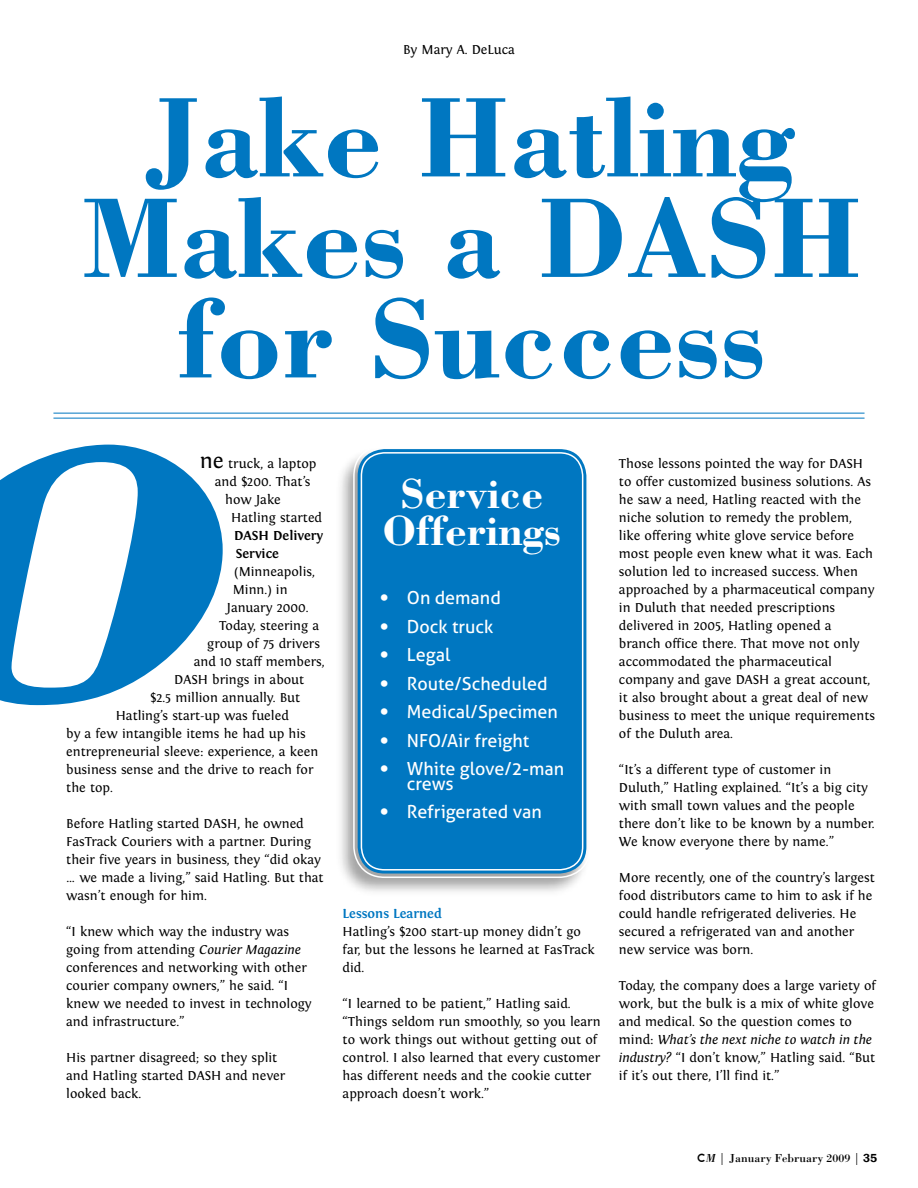
<style>
.page{position:relative;width:918px;height:1188px;background:#fff}
.page>*{position:absolute;margin:0;border:0;box-sizing:border-box;transform-origin:0 0}
.t1{font:700 117px/100.5px "Bodoni";color:#0077c1;text-align:center}
.t2{font:700 43.5px/37.5px "Bodoni";color:#fff;text-align:center}
.t3{font:18px/15px "Aller";color:#fff}
.t4{font:13.5px/18px "Fontin";color:#000}
.t5{font:700 13.5px/18px "Fontin";color:#000}
.t6{font:700 13.5px "Fontin";color:#0077c1}
.t7{font:12px "Bodoni";color:#000}
.s1{font-size:22.5px}
.s2{font-style:italic}
.s3{font-family:"Telegrafico";font-size:15.75px}
.s4{font-family:"Franklin Gothic";font-weight:600}
</style>
<div class="page">
<svg style="left:0;top:445px;width:223px;height:260px"></svg>
<hr style="left:53px;top:413px;width:812px;height:1px;background:#0077c1">
<hr style="left:53px;top:418px;width:812px;height:1px;background:#0077c1">
<div style="left:335px;top:448px;width:255px;height:450px;background:#000;opacity:.35"></div>
<div style="left:358px;top:449px;width:228px;height:425px;background:#0077c1;border-radius:27px"></div>
<div style="left:353px;top:445px;width:238px;height:433px;border:2px solid #fff;border-radius:31px"></div>
<div style="left:361px;top:452px;width:222px;height:419px;border:2px solid #fff;border-radius:23px"></div>
<p class="t4" style="left:403px;top:40px;width:113px">By Mary A. DeLuca</p>
<h1 class="t1" style="left:82px;top:85px;width:782px">Jake Hatling<br>Makes a DASH for Success</h1>
<p class="t4" style="left:200px;top:454px;width:118px"><span class="s1">ne</span> truck, a laptop</p>
<p class="t4" style="left:215px;top:472px;width:97px">and $200. That’s</p>
<p class="t4" style="left:225px;top:490px;width:57px">how Jake</p>
<p class="t4" style="left:231px;top:508px;width:92px">Hatling started</p>
<p class="t5" style="left:234px;top:526px;width:91px">DASH Delivery<br>Service</p>
<p class="t4" style="left:234px;top:562px;width:82px">(Minneapolis,</p>
<p class="t4" style="left:233px;top:580px;width:56px">Minn.) in</p>
<p class="t4" style="left:227px;top:598px;width:83px">January 2000.</p>
<p class="t4" style="left:219px;top:616px;width:101px">Today, steering a</p>
<p class="t4" style="left:207px;top:634px;width:114px">group of 75 drivers</p>
<p class="t4" style="left:194px;top:652px;width:132px">and 10 staff members,</p>
<p class="t4" style="left:174px;top:670px;width:132px">DASH brings in about</p>
<p class="t4" style="left:150px;top:688px;width:151px">$2.5 million annually. But</p>
<p class="t4" style="left:116px;top:706px;width:175px">Hatling’s start-up was fueled</p>
<p class="t4" style="left:66px;top:724px;width:241px">by a few intangible items he had up his</p>
<p class="t4" style="left:66px;top:742px;width:254px">entrepreneurial sleeve: experience, a keen</p>
<p class="t4" style="left:66px;top:760px;width:249px">business sense and the drive to reach for</p>
<p class="t4" style="left:66px;top:778px;width:48px">the top.</p>
<p class="t4" style="left:66px;top:814px;width:259px">Before Hatling started DASH, he owned FasTrack Couriers with a partner. During their five years in business, they “did okay … we made a living,” said Hatling. But that wasn’t enough for him.</p>
<p class="t4" style="left:66px;top:922px;width:247px">“I knew which way the industry was going from attending <span class="s2">Courier Magazine </span>conferences and networking with other courier company owners,” he said. “I knew we needed to invest in technology and infrastructure.”</p>
<p class="t4" style="left:66px;top:1048px;width:221px">His partner disagreed; so they split and Hatling started DASH and never looked back.</p>
<h2 class="t2" style="left:382px;top:474px;width:180px">Service<br>Offerings</h2>
<h3 class="t3" style="left:380px;top:590px;width:122px">• On demand</h3>
<h3 class="t3" style="left:380px;top:619px;width:115px">• Dock truck</h3>
<h3 class="t3" style="left:380px;top:647px;width:72px">• Legal</h3>
<h3 class="t3" style="left:380px;top:676px;width:169px">• Route/Scheduled</h3>
<h3 class="t3" style="left:380px;top:704px;width:180px">• Medical/Specimen</h3>
<h3 class="t3" style="left:380px;top:733px;width:151px">• NFO/Air freight</h3>
<h3 class="t3" style="left:407px;top:761px;width:159px;text-indent:-27px">• White glove/2-man crews</h3>
<h3 class="t3" style="left:380px;top:805px;width:164px">• Refrigerated van</h3>
<p class="t6" style="left:343px;top:906px;width:101px">Lessons Learned</p>
<p class="t4" style="left:343px;top:922px;width:254px">Hatling’s $200 start-up money didn’t go far, but the lessons he learned at FasTrack did.</p>
<p class="t4" style="left:343px;top:994px;width:259px">“I learned to be patient,” Hatling said. “Things seldom run smoothly, so you learn to work things out without getting out of control. I also learned that every customer has different needs and the cookie cutter approach doesn’t work.”</p>
<p class="t4" style="left:619px;top:454px;width:258px">Those lessons pointed the way for DASH to offer customized business solutions. As he saw a need, Hatling reacted with the niche solution to remedy the problem, like offering white glove service before most people even knew what it was. Each solution led to increased success. When approached by a pharmaceutical company in Duluth that needed prescriptions delivered in 2005, Hatling opened a branch office there. That move not only accommodated the pharmaceutical company and gave DASH a great account, it also brought about a great deal of new business to meet the unique requirements of the Duluth area.</p>
<p class="t4" style="left:619px;top:760px;width:257px">“It’s a different type of customer in Duluth,” Hatling explained. “It’s a big city with small town values and the people there don’t like to be known by a number.<br>We know everyone there by name.”</p>
<p class="t4" style="left:619px;top:868px;width:257px">More recently, one of the country’s largest food distributors came to him to ask if he could handle refrigerated deliveries. He secured a refrigerated van and another new service was born.</p>
<p class="t4" style="left:619px;top:976px;width:259px">Today, the company does a large variety of work, but the bulk is a mix of white glove and medical. So the question comes to mind: <span class="s2">What’s the next niche to watch in the industry?</span> “I don’t know,” Hatling said. “But if it’s out there, I’ll find it.”</p>
<p class="t7" style="left:696px;top:1150px;width:182px"><span class="s3">C</span><span class="s2">M |</span> January February 2009 | <span class="s4">35</span></p>
</div>
